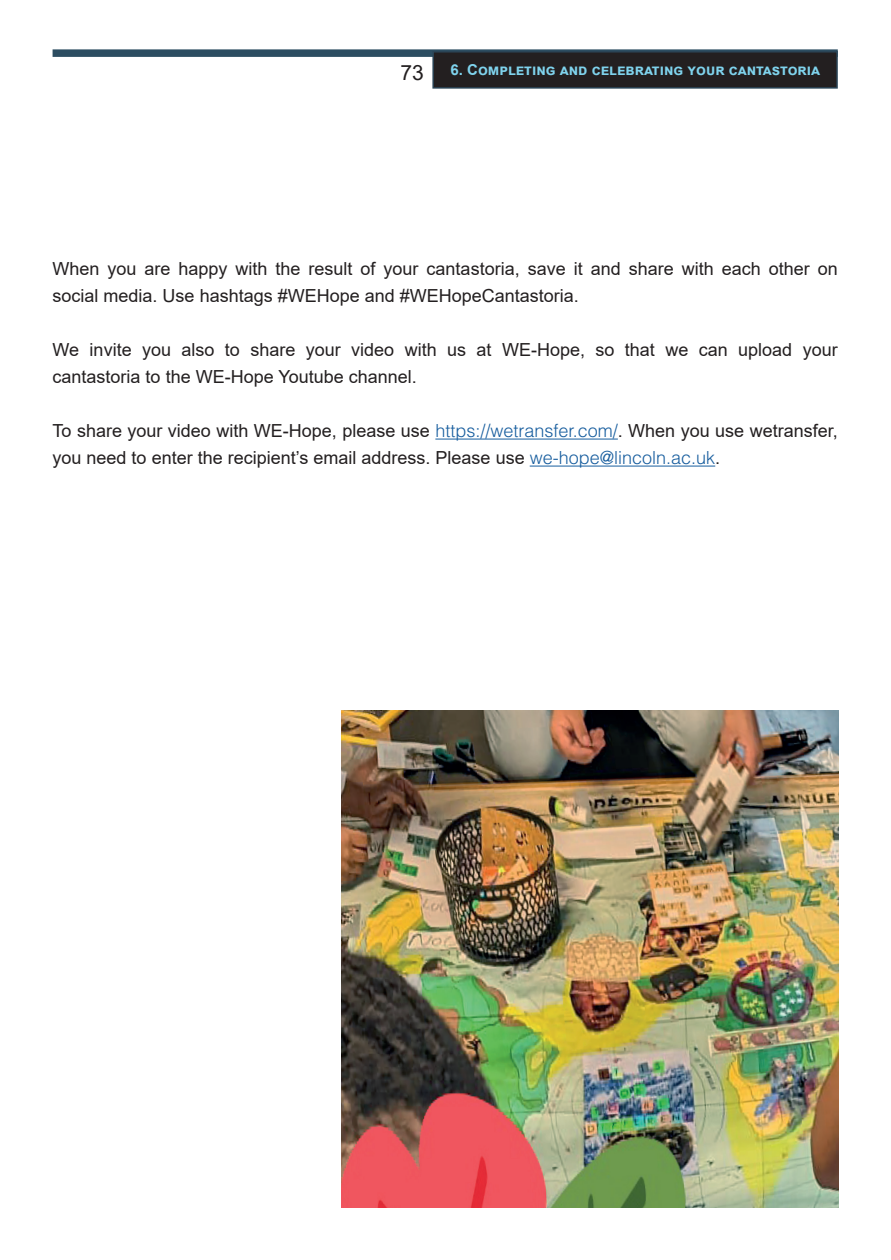
<style>
.page{position:relative;width:891px;height:1260px;background:#fff}
.page>*{position:absolute;margin:0;border:0;box-sizing:border-box;transform-origin:0 0}
.t1{font:21px "Arial";color:#231f20}
.t2{font:18px/27px "Arial";color:#231f20}
.t3{font:700 15px "Arial";color:#7fd3ed}
.s1{font-family:"Helvetica LT Std";font-weight:300;color:#175d9e}
</style>
<div class="page">
<div style="left:53px;top:49px;width:784px;height:8px;background:#2c4d61"></div>
<div style="left:433px;top:52px;width:404px;height:36px;background:#231f20"></div>
<div style="left:432px;top:51px;width:405px;height:38px;border:2px solid #2b4557"></div>
<hr style="left:435px;top:438px;width:183px;height:1px;background:#175d9e">
<hr style="left:530px;top:465px;width:185px;height:1px;background:#175d9e">
<img style="left:341px;top:710px;width:497px;height:497px">
<p class="t1" style="left:400px;top:58px;width:25px">73</p>
<p class="t3" style="left:450px;top:59px;width:371px">6. Completing and celebrating your cantastoria</p>
<p class="t2" style="left:53px;top:255px;width:786px">When you are happy with the result of your cantastoria, save it and share with each other on social media. Use hashtags #WEHope and #WEHopeCantastoria.</p>
<p class="t2" style="left:53px;top:336px;width:786px">We invite you also to share your video with us at WE-Hope, so that we can upload your cantastoria to the WE-Hope Youtube channel.</p>
<p class="t2" style="left:53px;top:417px;width:786px">To share your video with WE-Hope, please use <span class="s1">https://wetransfer.com/</span>. When you use wetransfer, you need to enter the recipient’s email address. Please use <span class="s1">we-hope@lincoln.ac.uk</span>.</p>
</div>
